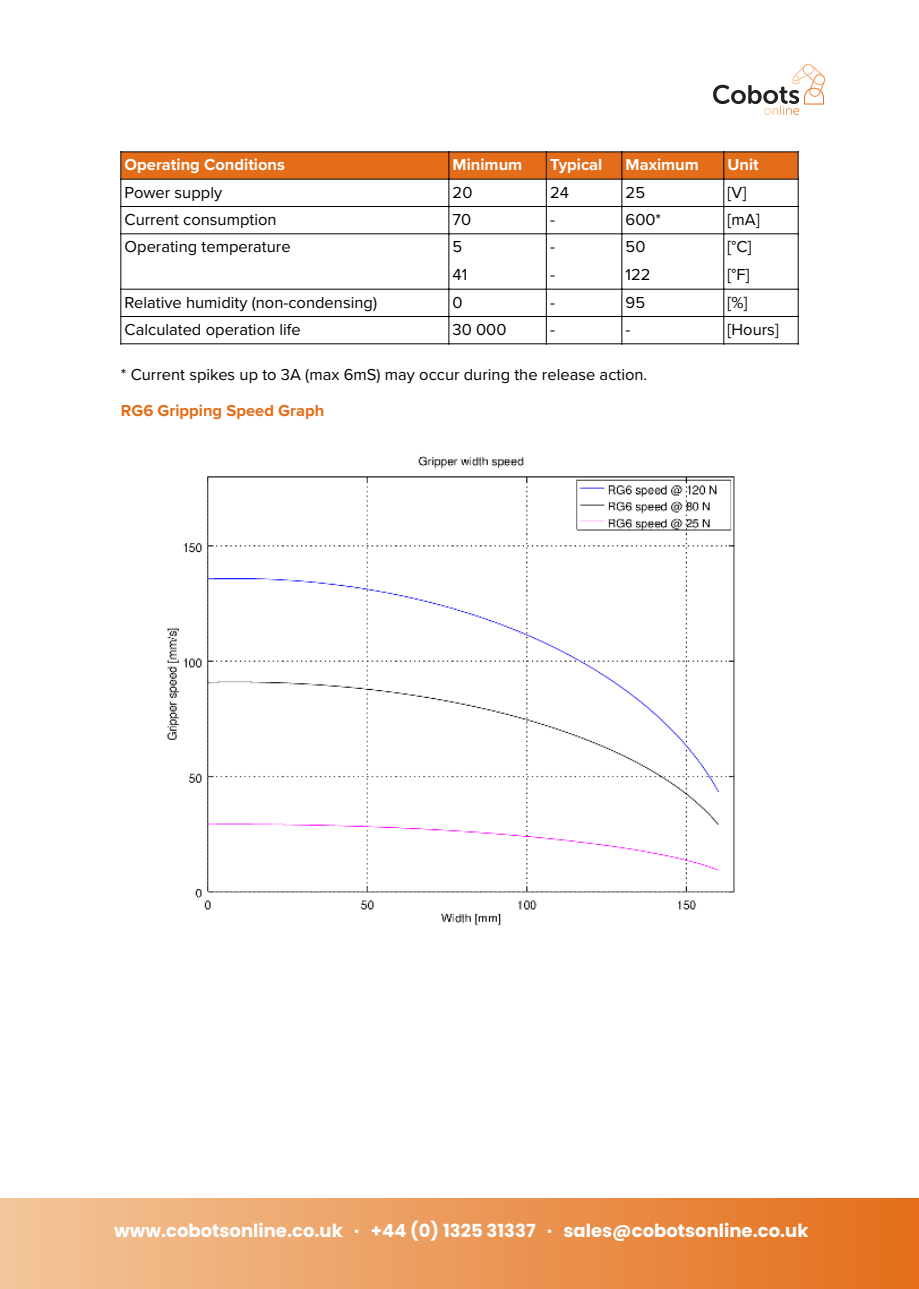
<style>
.page{position:relative;width:919px;height:1289px;background:#fff}
.page>*{position:absolute;margin:0;border:0;box-sizing:border-box;transform-origin:0 0}
.t1{font:700 18px "Poppins";color:#fff}
.t2{font:16.5px/28px "Proxima Nova";color:#000}
.t3{font:700 16.5px "Proxima Nova";color:#fff}
.t4{font:700 16.5px "Proxima Nova";color:#e46d19}
</style>
<div class="page">
<div style="left:121px;top:152px;width:327px;height:27px;background:#e46d19"></div>
<div style="left:449px;top:152px;width:97px;height:27px;background:#e46d19"></div>
<div style="left:546px;top:152px;width:75px;height:27px;background:#e46d19"></div>
<div style="left:622px;top:152px;width:101px;height:27px;background:#e46d19"></div>
<div style="left:724px;top:152px;width:73px;height:27px;background:#e46d19"></div>
<hr style="left:120px;top:151px;width:329px;height:1px;background:#000">
<hr style="left:120px;top:179px;width:329px;height:1px;background:#000">
<hr style="left:448px;top:151px;width:98px;height:1px;background:#000">
<hr style="left:448px;top:179px;width:99px;height:1px;background:#000">
<hr style="left:546px;top:151px;width:76px;height:1px;background:#000">
<hr style="left:545px;top:179px;width:77px;height:1px;background:#000">
<hr style="left:621px;top:151px;width:102px;height:1px;background:#000">
<hr style="left:621px;top:179px;width:103px;height:1px;background:#000">
<hr style="left:723px;top:151px;width:75px;height:1px;background:#000">
<hr style="left:723px;top:179px;width:75px;height:1px;background:#000">
<hr style="left:120px;top:206px;width:329px;height:1px;background:#000">
<hr style="left:448px;top:206px;width:99px;height:1px;background:#000">
<hr style="left:545px;top:206px;width:77px;height:1px;background:#000">
<hr style="left:621px;top:206px;width:103px;height:1px;background:#000">
<hr style="left:723px;top:206px;width:75px;height:1px;background:#000">
<svg style="left:448px;top:151px;width:1px;height:82px"></svg>
<hr style="left:120px;top:233px;width:329px;height:1px;background:#000">
<svg style="left:120px;top:151px;width:1px;height:83px"></svg>
<svg style="left:546px;top:151px;width:1px;height:82px"></svg>
<hr style="left:448px;top:233px;width:99px;height:1px;background:#000">
<svg style="left:621px;top:151px;width:1px;height:82px"></svg>
<hr style="left:545px;top:233px;width:77px;height:1px;background:#000">
<svg style="left:723px;top:151px;width:1px;height:82px"></svg>
<hr style="left:621px;top:233px;width:103px;height:1px;background:#000">
<svg style="left:797px;top:151px;width:1px;height:82px"></svg>
<hr style="left:723px;top:233px;width:75px;height:1px;background:#000">
<hr style="left:448px;top:233px;width:1px;height:57px;background:#000">
<hr style="left:120px;top:289px;width:329px;height:1px;background:#000">
<hr style="left:120px;top:234px;width:1px;height:55px;background:#000">
<hr style="left:546px;top:233px;width:1px;height:57px;background:#000">
<hr style="left:448px;top:289px;width:99px;height:1px;background:#000">
<hr style="left:621px;top:233px;width:1px;height:57px;background:#000">
<hr style="left:545px;top:289px;width:77px;height:1px;background:#000">
<hr style="left:723px;top:233px;width:1px;height:57px;background:#000">
<hr style="left:621px;top:289px;width:103px;height:1px;background:#000">
<hr style="left:797px;top:234px;width:1px;height:55px;background:#000">
<hr style="left:723px;top:289px;width:75px;height:1px;background:#000">
<hr style="left:120px;top:316px;width:329px;height:1px;background:#000">
<hr style="left:448px;top:316px;width:99px;height:1px;background:#000">
<hr style="left:545px;top:316px;width:77px;height:1px;background:#000">
<hr style="left:621px;top:316px;width:103px;height:1px;background:#000">
<hr style="left:723px;top:316px;width:75px;height:1px;background:#000">
<svg style="left:448px;top:288px;width:1px;height:55px"></svg>
<hr style="left:120px;top:343px;width:329px;height:1px;background:#000">
<svg style="left:120px;top:289px;width:1px;height:55px"></svg>
<svg style="left:546px;top:290px;width:1px;height:53px"></svg>
<hr style="left:448px;top:343px;width:98px;height:1px;background:#000">
<svg style="left:621px;top:288px;width:1px;height:55px"></svg>
<hr style="left:546px;top:343px;width:76px;height:1px;background:#000">
<svg style="left:723px;top:288px;width:1px;height:55px"></svg>
<hr style="left:621px;top:343px;width:102px;height:1px;background:#000">
<svg style="left:797px;top:289px;width:1px;height:54px"></svg>
<hr style="left:723px;top:343px;width:75px;height:1px;background:#000">
<img style="left:167px;top:456px;width:568px;height:470px">
<div style="left:0;top:1198px;width:918px;height:90px;background:linear-gradient(to right,#f3c69b,#e46e1a)"></div>
<img style="left:764px;top:106px;width:35px;height:9px">
<svg style="left:713px;top:64px;width:111px;height:40px"></svg>
<p class="t3" style="left:125px;top:158px;width:162px">Operating Conditions</p>
<p class="t3" style="left:452px;top:158px;width:71px">Minimum</p>
<p class="t3" style="left:550px;top:158px;width:54px">Typical</p>
<p class="t3" style="left:625px;top:158px;width:75px">Maximum</p>
<p class="t3" style="left:727px;top:158px;width:33px">Unit</p>
<p class="t2" style="left:125px;top:179px;width:99px">Power supply</p>
<p class="t2" style="left:452px;top:179px;width:21px">20</p>
<p class="t2" style="left:550px;top:179px;width:20px">24</p>
<p class="t2" style="left:625px;top:179px;width:21px">25</p>
<p class="t2" style="left:727px;top:179px;width:20px">[V]</p>
<p class="t2" style="left:125px;top:206px;width:153px">Current consumption</p>
<p class="t2" style="left:452px;top:206px;width:20px">70</p>
<p class="t2" style="left:550px;top:206px;width:6px">-</p>
<p class="t2" style="left:625px;top:206px;width:37px">600*</p>
<p class="t2" style="left:727px;top:206px;width:34px">[mA]</p>
<p class="t2" style="left:125px;top:234px;width:167px">Operating temperature</p>
<p class="t2" style="left:452px;top:234px;width:16px">5<br>41</p>
<p class="t2" style="left:550px;top:234px;width:6px">- -</p>
<p class="t2" style="left:625px;top:234px;width:26px">50<br>122</p>
<p class="t2" style="left:727px;top:234px;width:25px">[°C] [°F]</p>
<p class="t2" style="left:125px;top:289px;width:254px">Relative humidity (non-condensing)</p>
<p class="t2" style="left:452px;top:289px;width:12px">0</p>
<p class="t2" style="left:550px;top:289px;width:6px">-</p>
<p class="t2" style="left:625px;top:289px;width:21px">95</p>
<p class="t2" style="left:727px;top:289px;width:22px">[%]</p>
<p class="t2" style="left:125px;top:316px;width:178px">Calculated operation life</p>
<p class="t2" style="left:452px;top:316px;width:55px">30 000</p>
<p class="t2" style="left:550px;top:316px;width:6px">-</p>
<p class="t2" style="left:625px;top:316px;width:6px">-</p>
<p class="t2" style="left:727px;top:316px;width:53px">[Hours]</p>
<p class="t2" style="left:121px;top:361px;width:528px">* Current spikes up to 3A (max 6mS) may occur during the release action.</p>
<p class="t4" style="left:121px;top:403px;width:205px">RG6 Gripping Speed Graph</p>
<p class="t1" style="left:114px;top:1220px;width:695px">www.cobotsonline.co.uk · +44 (0) 1325 31337 · sales@cobotsonline.co.uk</p>
</div>
